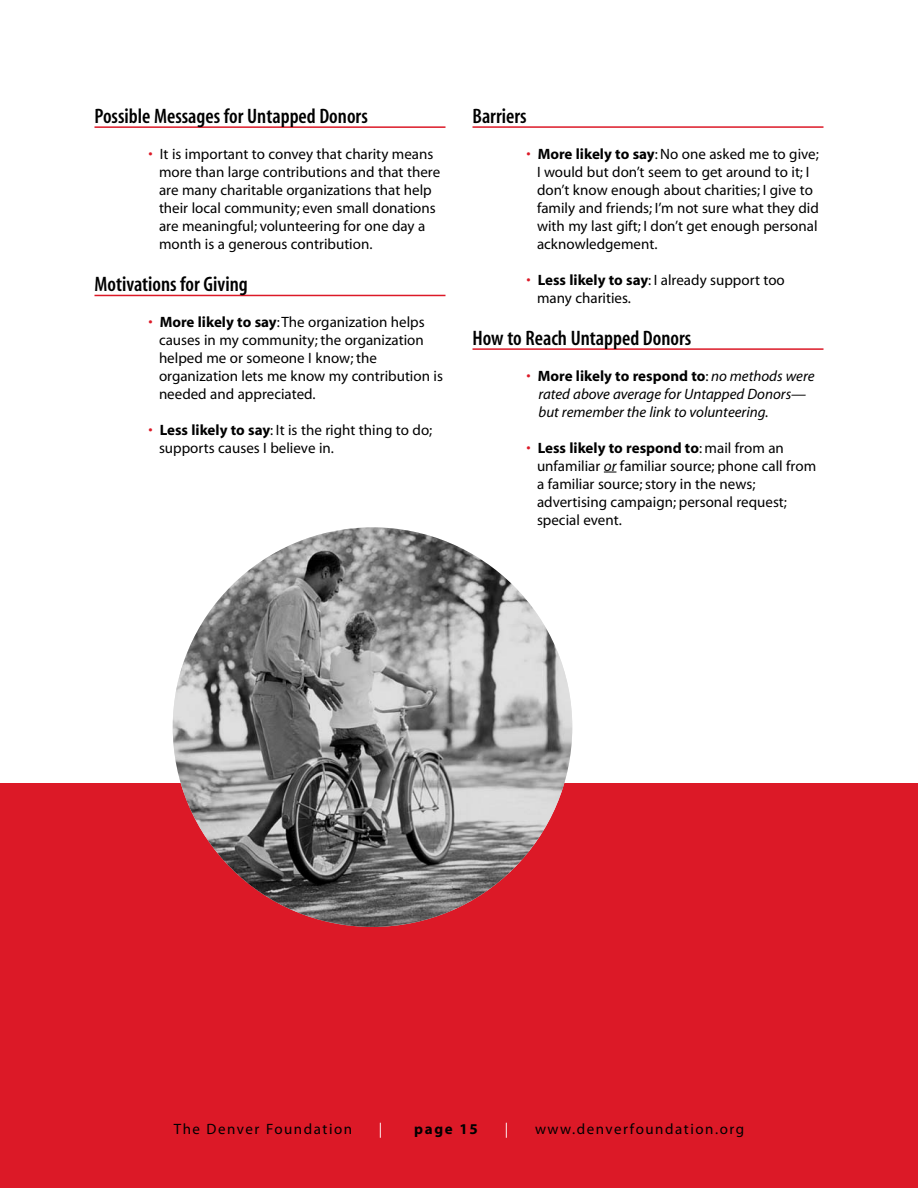
<style>
.page{position:relative;width:918px;height:1188px;background:#fff}
.page>*{position:absolute;margin:0;border:0;box-sizing:border-box;transform-origin:0 0}
.t1{font:21px "Myriad MM 565 300";color:#000}
.t2{font:15px/18px "Myriad MM 400 600";color:#000}
.t3{font:15px "Myriad MM 700 600";color:#000}
.t4{font:15px/18px "Myriad MM It 400 600";color:#000}
.t5{font:15px "Myriad MM 400 600";letter-spacing:.1em;color:#000}
.t6{font:15px "Myriad MM 400 600";color:#fff}
.s1{color:#dc1927}
.s2{font-family:"Myriad MM 700 600"}
.s3{font-family:"Myriad MM 400 600";color:#dc1927}
.s4{font-family:"Myriad MM 400 600"}
.s5{font-family:"Myriad MM It 400 600"}
</style>
<div class="page">
<div style="left:0;top:783px;width:918px;height:405px;background:#dc1927"></div>
<hr style="left:94px;top:295px;width:352px;height:1px;background:#dc1927">
<hr style="left:94px;top:126px;width:352px;height:2px;background:#dc1927">
<hr style="left:472px;top:348px;width:352px;height:2px;background:#dc1927">
<hr style="left:472px;top:126px;width:352px;height:2px;background:#dc1927">
<img style="left:173px;top:527px;width:399px;height:400px;border-radius:50%">
<svg style="left:604px;top:472px;width:12px;height:1px"></svg>
<h1 class="t1" style="left:94px;top:107px;width:275px">Possible Messages for Untapped Donors</h1>
<p class="t2" style="left:159px;top:145px;width:283px;text-indent:-11px"><span class="s1">•</span> It is important to convey that charity means more than large contributions and that there are many charitable organizations that help their local community; even small donations are meaningful; volunteering for one day a month is a generous contribution.</p>
<h1 class="t1" style="left:94px;top:275px;width:155px">Motivations for Giving</h1>
<p class="t2" style="left:159px;top:313px;width:285px;text-indent:-11px"><span class="s1">•</span> <span class="s2">More likely to say</span>: The organization helps causes in my community; the organization helped me or someone I know; the organization lets me know my contribution is needed and appreciated.</p>
<p class="t2" style="left:159px;top:421px;width:275px;text-indent:-11px"><span class="s1">•</span> <span class="s2">Less likely to say</span>: It is the right thing to do; supports causes I believe in.</p>
<h1 class="t1" style="left:472px;top:107px;width:56px">Barriers</h1>
<p class="t2" style="left:537px;top:145px;width:283px;text-indent:-11px"><span class="s1">•</span> <span class="s2">More likely to say</span>: No one asked me to give; I would but don’t seem to get around to it; I don’t know enough about charities; I give to family and friends; I’m not sure what they did with my last gift; I don’t get enough personal acknowledgement.</p>
<p class="t2" style="left:537px;top:271px;width:249px;text-indent:-11px"><span class="s1">•</span> <span class="s2">Less likely to say</span>: I already support too many charities.</p>
<h1 class="t1" style="left:472px;top:329px;width:220px">How to Reach Untapped Donors</h1>
<p class="t3" style="left:526px;top:370px;width:290px"><span class="s3">•</span> More likely to respond to<span class="s4">:</span> <span class="s5">no methods were</span></p>
<p class="t4" style="left:538px;top:385px;width:269px">rated above average for Untapped Donors— but remember the link to volunteering.</p>
<p class="t3" style="left:526px;top:442px;width:259px"><span class="s3">•</span> Less likely to respond to<span class="s4">: mail from an</span></p>
<p class="t2" style="left:537px;top:457px;width:281px">unfamiliar <span class="s5">or</span> familiar source; phone call from a familiar source; story in the news; advertising campaign; personal request; special event.</p>
<p class="t5" style="left:174px;top:1123px;width:180px">The Denver Foundation</p>
<p class="t6" style="left:379px;top:1123px;width:5px">|</p>
<p class="t3" style="left:414px;top:1123px;width:65px">page 15</p>
<p class="t6" style="left:505px;top:1123px;width:5px">|</p>
<p class="t5" style="left:535px;top:1123px;width:211px">www.denverfoundation.org</p>
</div>
